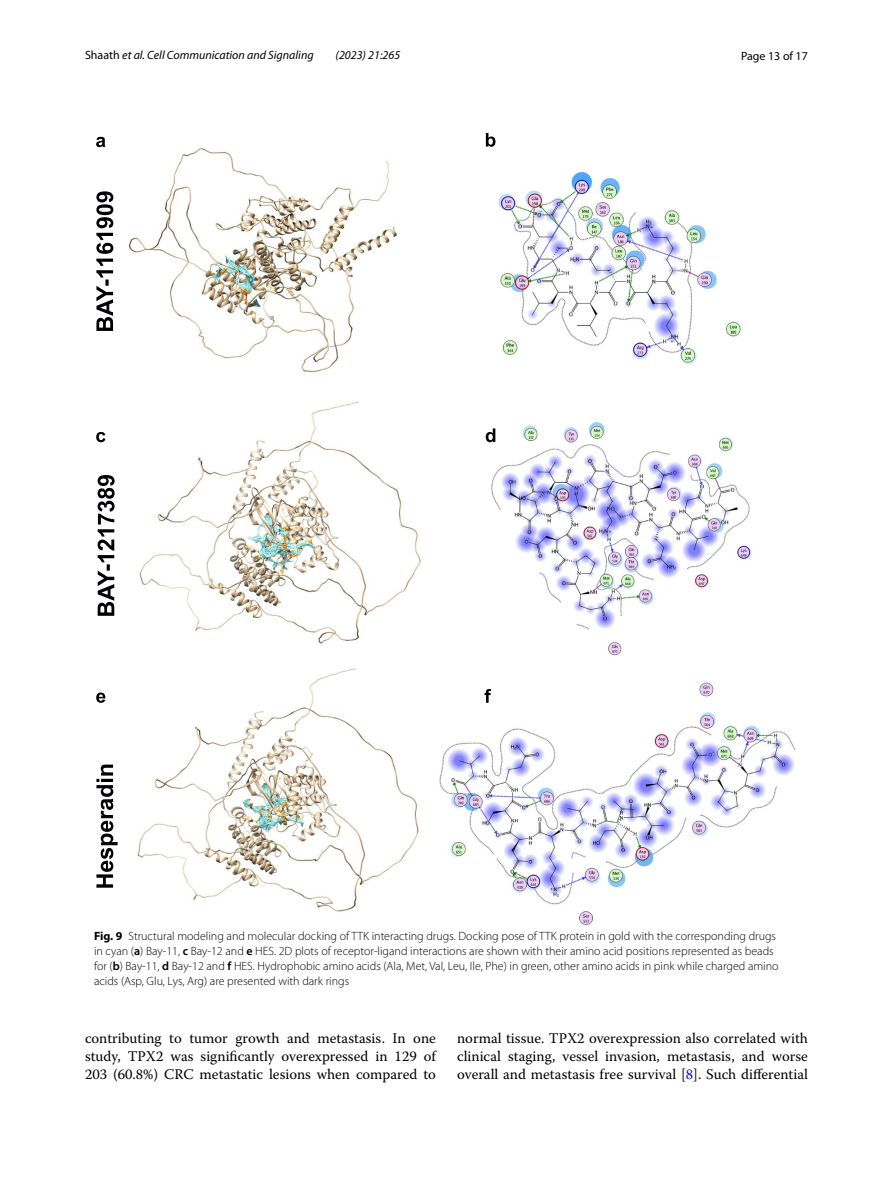
<style>
.page{position:relative;width:893px;height:1187px;background:#fff}
.page>*{position:absolute;margin:0;border:0;box-sizing:border-box;transform-origin:0 0}
.t1{font:14.7px/18px "Warnock Pro";color:#000;text-align:justify}
.t2{font:300 12px/15px "Myriad Pro";color:#000}
.t3{font:italic 12px "Myriad Pro";color:#000}
.t4{font:12px "Myriad Pro";color:#000}
.s1{font-style:normal}
.s2{font-weight:700}
.s3{font-weight:600}
.s4{color:#00f}
</style>
<div class="page">
<img style="left:129px;top:148px;width:667px;height:777px">
<svg style="left:96px;top:191px;width:17px;height:140px"></svg>
<svg style="left:98px;top:475px;width:17px;height:140px"></svg>
<svg style="left:96px;top:764px;width:22px;height:123px"></svg>
<svg style="left:96px;top:137px;width:9px;height:10px"></svg>
<svg style="left:486px;top:133px;width:9px;height:14px"></svg>
<svg style="left:96px;top:692px;width:9px;height:10px"></svg>
<svg style="left:485px;top:689px;width:6px;height:13px"></svg>
<svg style="left:96px;top:432px;width:10px;height:10px"></svg>
<svg style="left:486px;top:428px;width:9px;height:14px"></svg>
<p class="t3" style="left:85px;top:48px;width:230px"><span class="s1">Shaath</span> et al. Cell Communication and Signaling</p>
<p class="t3" style="left:336px;top:48px;width:66px">(2023) 21:265</p>
<p class="t4" style="left:741px;top:48px;width:68px">Page 13 of 17</p>
<p class="t2" style="left:94px;top:929px;width:686px"><span class="s2">Fig. 9</span> Structural modeling and molecular docking of TTK interacting drugs. Docking pose of TTK protein in gold with the corresponding drugs in cyan (<span class="s3">a</span>) Bay-11, <span class="s3">c</span> Bay-12 and <span class="s3">e</span> HES. 2D plots of receptor-ligand interactions are shown with their amino acid positions represented as beads for (<span class="s3">b</span>) Bay-11, <span class="s3">d</span> Bay-12 and <span class="s3">f</span> HES. Hydrophobic amino acids (Ala, Met, Val, Leu, Ile, Phe) in green, other amino acids in pink while charged amino acids (Asp, Glu, Lys, Arg) are presented with dark rings</p>
<p class="t1" style="left:85px;top:1028px;width:352px">contributing to tumor growth and metastasis. In one study, TPX2 was significantly overexpressed in 129 of 203 (60.8%) CRC metastatic lesions when compared to</p>
<p class="t1" style="left:457px;top:1028px;width:352px">normal tissue. TPX2 overexpression also correlated with clinical staging, vessel invasion, metastasis, and worse overall and metastasis free survival [<span class="s4">8</span>]. Such differential</p>
</div>
